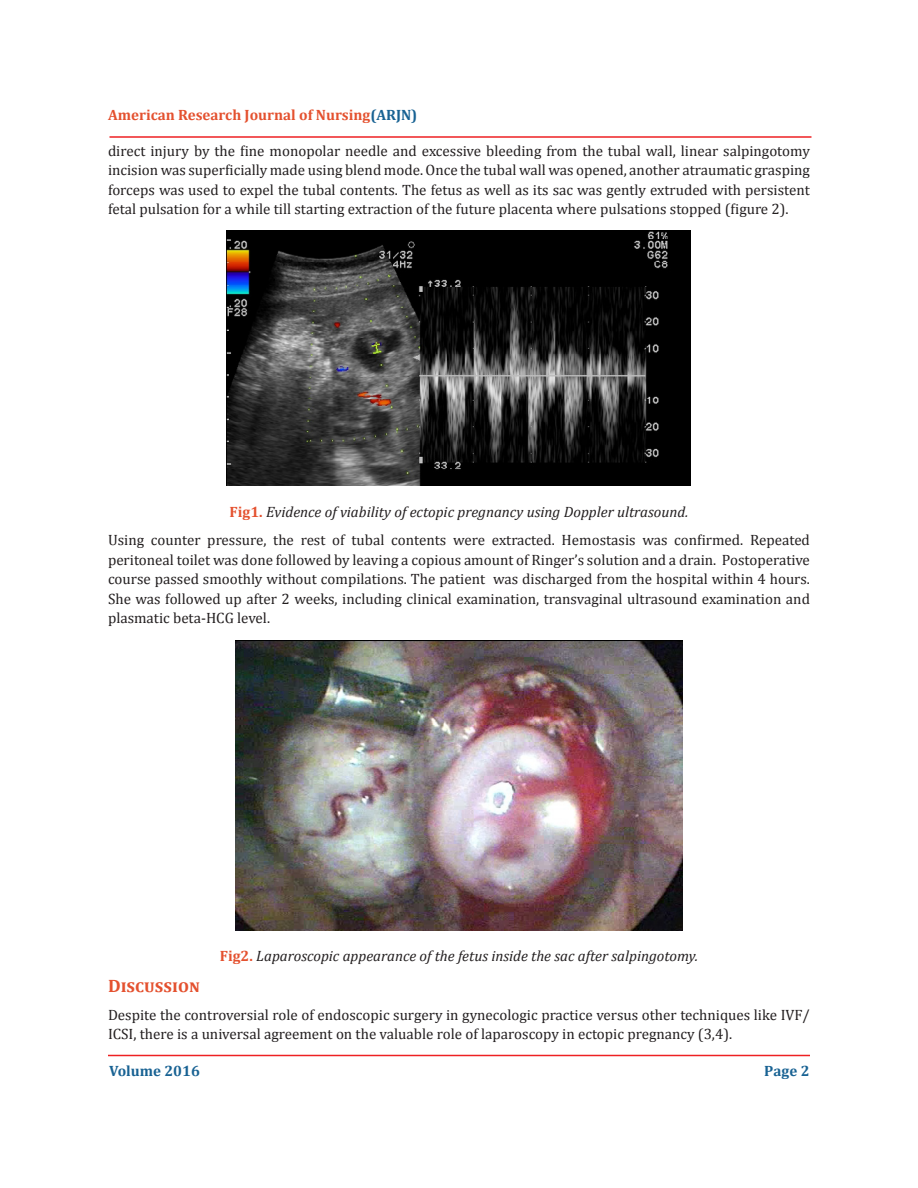
<style>
.page{position:relative;width:918px;height:1188px;background:#fff}
.page>*{position:absolute;margin:0;border:0;box-sizing:border-box;transform-origin:0 0}
.List_Paragraph{font:700 18px "Cambria";color:#e4512f}
.t1{font:15px/19.5px "Cambria";color:#231f20;text-align:justify}
.t2{font:italic 15px "Cambria";color:#231f20}
.t3{font:700 15px "Cambria";color:#e4512f}
.t4{font:700 15px "Cambria";color:#186293}
.s1{color:#186293}
.s2{font-weight:700;font-style:normal;color:#e4512f}
</style>
<div class="page">
<img style="left:227px;top:231px;width:464px;height:255px">
<img style="left:235px;top:640px;width:448px;height:290px">
<hr style="left:109px;top:136px;width:702px;height:2px;background:#ee2123">
<hr style="left:108px;top:1055px;width:702px;height:1px;background:#ee2123">
<p class="t3" style="left:108px;top:104px;width:311px">American Research Journal of Nursing<span class="s1">(ArjN)</span></p>
<p class="t1" style="left:108px;top:141px;width:703px">direct injury by the fine monopolar needle and excessive bleeding from the tubal wall, linear salpingotomy incision was superficially made using blend mode. Once the tubal wall was opened, another atraumatic grasping forceps was used to expel the tubal contents. The fetus as well as its sac was gently extruded with persistent fetal pulsation for a while till starting extraction of the future placenta where pulsations stopped (figure 2).</p>
<p class="t2" style="left:230px;top:502px;width:460px"><span class="s2">Fig1.</span> Evidence of viability of ectopic pregnancy using Doppler ultrasound.</p>
<p class="t1" style="left:108px;top:531px;width:704px">Using counter pressure, the rest of tubal contents were extracted. Hemostasis was confirmed. Repeated peritoneal toilet was done followed by leaving a copious amount of Ringer’s solution and a drain. Postoperative course passed smoothly without compilations. The patient was discharged from the hospital within 4 hours.<br>She was followed up after 2 weeks, including clinical examination, transvaginal ultrasound examination and plasmatic beta-HCG level.</p>
<p class="t2" style="left:220px;top:946px;width:480px"><span class="s2">Fig2.</span> Laparoscopic appearance of the fetus inside the sac after salpingotomy.</p>
<p class="List_Paragraph" style="left:108px;top:973px;width:93px">Discussion</p>
<p class="t1" style="left:108px;top:1005px;width:703px">Despite the controversial role of endoscopic surgery in gynecologic practice versus other techniques like IVF/<br>ICSI, there is a universal agreement on the valuable role of laparoscopy in ectopic pregnancy (3,4).</p>
<p class="t4" style="left:109px;top:1061px;width:92px">Volume 2016</p>
<p class="t4" style="left:764px;top:1061px;width:47px">Page 2</p>
</div>
